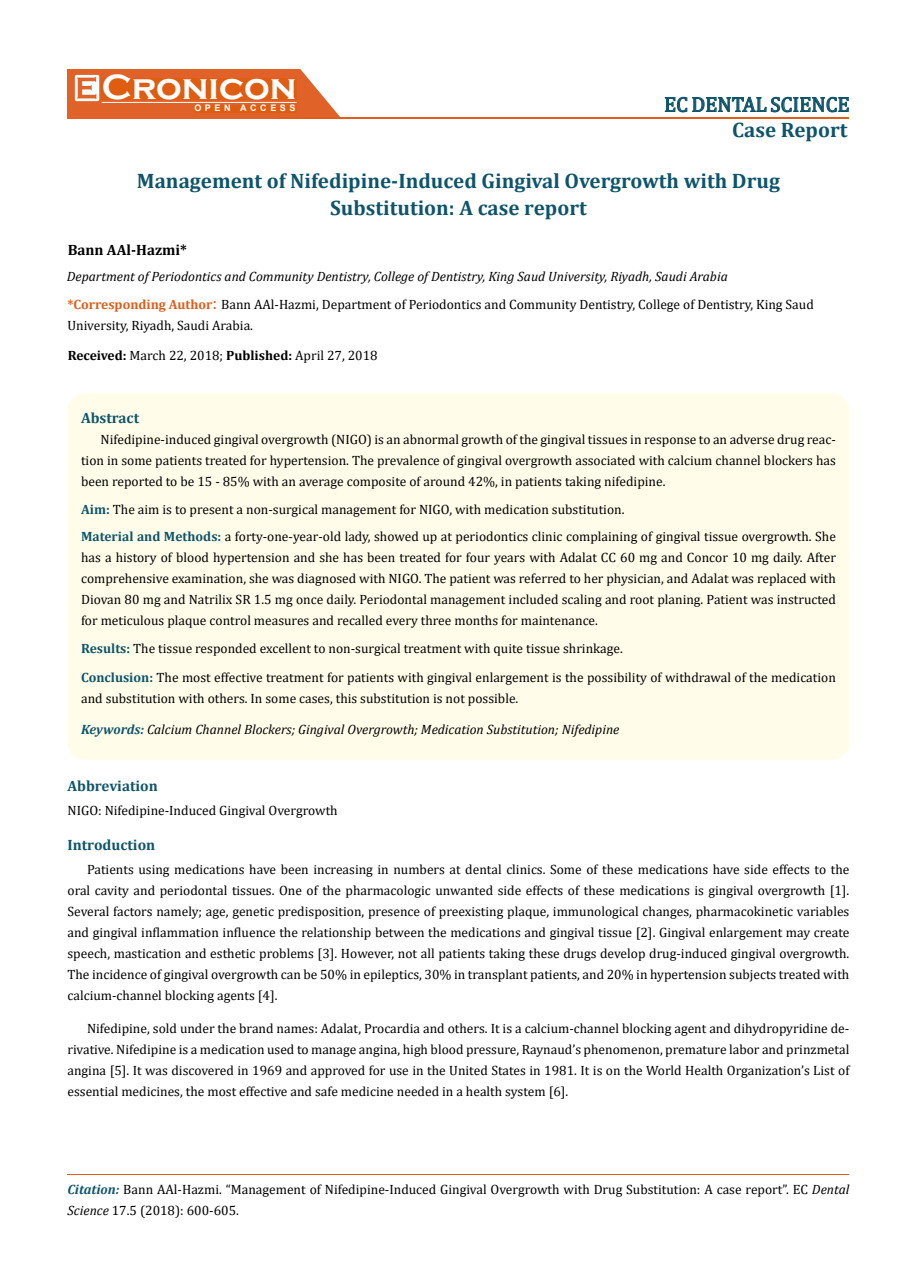
<style>
.page{position:relative;width:917px;height:1280px;background:#fff}
.page>*{position:absolute;margin:0;border:0;box-sizing:border-box;transform-origin:0 0}
.t1{font:700 36px "Copperplate Gothic";color:#fff}
.t2{font:700 21px/27px "Cambria";color:#0e546a;text-align:center}
.t3{font:21px "Cambria";color:#0e546a}
.t4{font:700 15px "Cambria";color:#0e546a}
.t5{font:700 15px "Cambria";color:#000}
.t6{font:13.5px/21px "Cambria";color:#000}
.t7{font:italic 13.5px "Cambria";color:#000}
.t8{font:700 9px "Arial";letter-spacing:.4em;color:#fff}
.s1{font-weight:700;color:#e05d1a}
.s2{font-size:18px;color:#e05d1a}
.s3{font-weight:700}
.s4{font-weight:700;color:#0e546a}
.s5{font-weight:700;font-style:italic;color:#0e546a}
.s6{font-style:italic}
</style>
<div class="page">
<div style="left:67px;top:70px;width:290px;height:49px;background:#e06228"></div>
<svg style="left:300px;top:69px;width:90px;height:49px"></svg>
<img style="left:75px;top:75px;width:24px;height:26px">
<div style="left:102px;top:79px;width:195px;height:21px;background:#df5d11"></div>
<div style="left:194px;top:105px;width:103px;height:7px;background:#df5d11"></div>
<svg style="left:664px;top:97px;width:185px;height:15px"></svg>
<hr style="left:102px;top:102px;width:194px;height:1px;background:#fff">
<hr style="left:279px;top:118px;width:569px;height:1px;background:#e05d1a">
<hr style="left:67px;top:1174px;width:782px;height:1px;background:#e05d1a">
<div style="left:67px;top:393px;width:782px;height:366px;background:#fffde9;border-radius:18px"></div>
<h1 class="t1" style="left:102px;top:68px;width:196px">Cronicon</h1>
<p class="t8" style="left:194px;top:102px;width:103px">OPEN ACCESS</p>
<h2 class="t3" style="left:664px;top:92px;width:187px">EC DENTAL SCIENCE</h2>
<h2 class="t2" style="left:732px;top:116px;width:117px">Case Report</h2>
<h2 class="t2" style="left:137px;top:166px;width:644px">Management of Nifedipine-Induced Gingival Overgrowth with Drug<br>Substitution: A case report</h2>
<p class="t5" style="left:68px;top:239px;width:121px">Bann AAl-Hazmi*</p>
<p class="t7" style="left:67px;top:266px;width:662px">Department of Periodontics and Community Dentistry, College of Dentistry, King Saud University, Riyadh, Saudi Arabia</p>
<p class="t6" style="left:67px;top:294px;width:747px"><span class="s1">*Corresponding Author</span><span class="s2">:</span> Bann AAl-Hazmi, Department of Periodontics and Community Dentistry, College of Dentistry, King Saud<br>University, Riyadh, Saudi Arabia.</p>
<p class="t6" style="left:68px;top:344px;width:311px"><span class="s3">Received:</span> March 22, 2018; <span class="s3">Published:</span> April 27, 2018</p>
<p class="t4" style="left:81px;top:407px;width:60px">Abstract</p>
<p class="t6" style="left:81px;top:429px;width:756px;text-align:justify;text-indent:19px">Nifedipine-induced gingival overgrowth (NIGO) is an abnormal growth of the gingival tissues in response to an adverse drug reac&shy;tion in some patients treated for hypertension. The prevalence of gingival overgrowth associated with calcium channel blockers has been reported to be 15 - 85% with an average composite of around 42%, in patients taking nifedipine.</p>
<p class="t6" style="left:81px;top:496px;width:756px;line-height:26.8px"><span class="s4">Aim:</span> The aim is to present a non-surgical management for NIGO, with medication substitution.<br><span class="s4">Material and Methods:</span> a forty-one-year-old lady, showed up at periodontics clinic complaining of gingival tissue overgrowth. She</p>
<p class="t6" style="left:81px;top:547px;width:756px;text-align:justify">has a history of blood hypertension and she has been treated for four years with Adalat CC 60 mg and Concor 10 mg daily. After comprehensive examination, she was diagnosed with NIGO. The patient was referred to her physician, and Adalat was replaced with Diovan 80 mg and Natrilix SR 1.5 mg once daily. Periodontal management included scaling and root planing. Patient was instructed for meticulous plaque control measures and recalled every three months for maintenance.</p>
<p class="t6" style="left:81px;top:634px;width:756px;line-height:29.1px"><span class="s4">Results:</span> The tissue responded excellent to non-surgical treatment with quite tissue shrinkage.<br><span class="s4">Conclusion:</span> The most effective treatment for patients with gingival enlargement is the possibility of withdrawal of the medication</p>
<p class="t6" style="left:81px;top:688px;width:439px">and substitution with others. In some cases, this substitution is not possible.</p>
<p class="t7" style="left:81px;top:720px;width:540px"><span class="s4">Keywords:</span> Calcium Channel Blockers; Gingival Overgrowth; Medication Substitution; Nifedipine</p>
<p class="t4" style="left:67px;top:775px;width:92px">Abbreviation</p>
<p class="t6" style="left:67px;top:800px;width:272px">NIGO: Nifedipine-Induced Gingival Overgrowth</p>
<p class="t4" style="left:67px;top:834px;width:89px">Introduction</p>
<p class="t6" style="left:67px;top:859px;width:783px;text-align:justify;text-indent:19px">Patients using medications have been increasing in numbers at dental clinics. Some of these medications have side effects to the oral cavity and periodontal tissues. One of the pharmacologic unwanted side effects of these medications is gingival overgrowth [1].<br>Several factors namely; age, genetic predisposition, presence of preexisting plaque, immunological changes, pharmacokinetic variables and gingival inflammation influence the relationship between the medications and gingival tissue [2]. Gingival enlargement may create speech, mastication and esthetic problems [3]. However, not all patients taking these drugs develop drug-induced gingival overgrowth.<br>The incidence of gingival overgrowth can be 50% in epileptics, 30% in transplant patients, and 20% in hypertension subjects treated with calcium-channel blocking agents [4].</p>
<p class="t6" style="left:67px;top:1017px;width:783px;text-align:justify;text-indent:19px">Nifedipine, sold under the brand names: Adalat, Procardia and others. It is a calcium-channel blocking agent and dihydropyridine de&shy;rivative. Nifedipine is a medication used to manage angina, high blood pressure, Raynaud’s phenomenon, premature labor and prinzmetal angina [5]. It was discovered in 1969 and approved for use in the United States in 1981. It is on the World Health Organization’s List of essential medicines, the most effective and safe medicine needed in a health system [6].</p>
<p class="t6" style="left:67px;top:1178px;width:783px"><span class="s5">Citation:</span> Bann AAl-Hazmi. “Management of Nifedipine-Induced Gingival Overgrowth with Drug Substitution: A case report”. EC <span class="s6">Dental<br>Science</span> 17.5 (2018): 600-605.</p>
</div>
